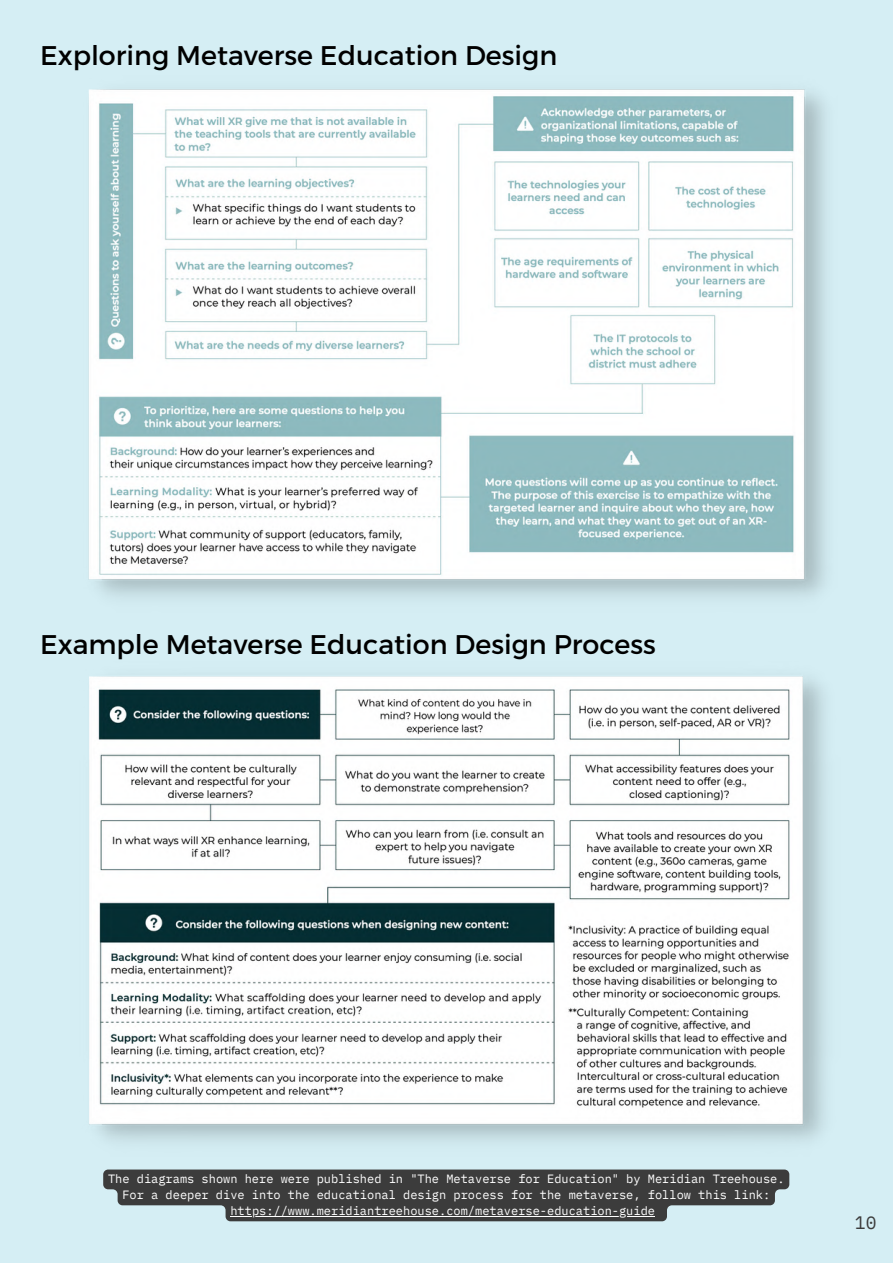
<style>
.page{position:relative;width:893px;height:1264px;background:#fff}
.page>*{position:absolute;margin:0;border:0;box-sizing:border-box;transform-origin:0 0}
.t1{font:27px "Montserrat";color:#000}
.t2{font:18px "IBM Plex Mono";color:#3c3c3c}
.t3{font:12px/16px "IBM Plex Mono";color:#fff;text-align:center}
</style>
<div class="page">
<div style="left:0;top:0;width:892px;height:1262px;background:#d5eef4"></div>
<img style="left:89px;top:676px;width:736px;height:465px">
<img style="left:89px;top:89px;width:737px;height:508px">
<svg style="left:103px;top:1169px;width:686px;height:52px"></svg>
<hr style="left:230px;top:1215px;width:425px;height:1px;background:#fff">
<h1 class="t1" style="left:40px;top:38px;width:518px">Exploring Metaverse Education Design</h1>
<h1 class="t1" style="left:40px;top:626px;width:617px">Example Metaverse Education Design Process</h1>
<p class="t3" style="left:108px;top:1170px;width:678px">The diagrams shown here were published in "The Metaverse for Education" by Meridian Treehouse.<br>For a deeper dive into the educational design process for the metaverse, follow this link: https://www.meridiantreehouse.com/metaverse-education-guide</p>
<h2 class="t2" style="left:854px;top:1210px;width:23px">10</h2>
</div>
